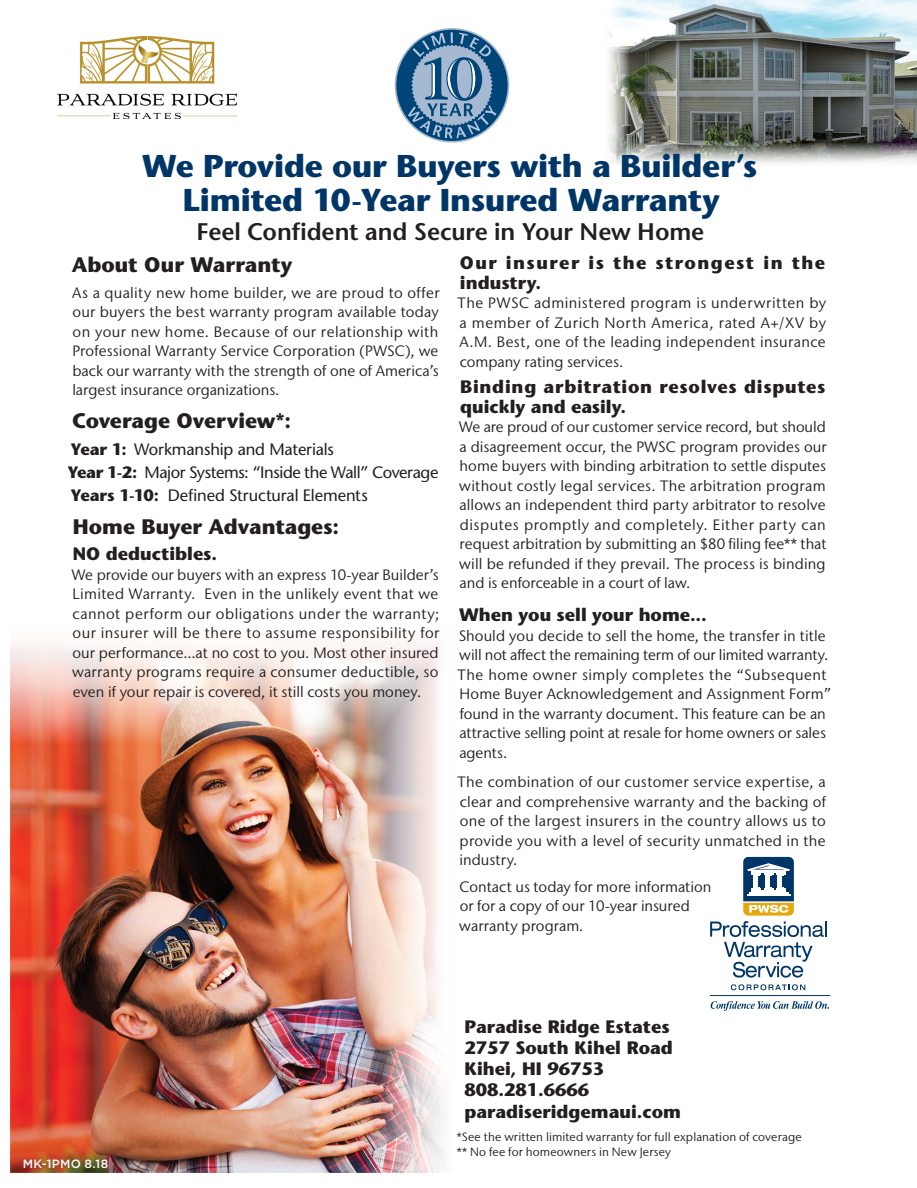
<style>
.page{position:relative;width:917px;height:1188px;background:#fff}
.page>*{position:absolute;margin:0;border:0;box-sizing:border-box;transform-origin:0 0}
.t1{font:700 31.5px/34.5px "Stone Sans";letter-spacing:-.005em;color:#003667;text-align:center}
.t2{font:600 24px "Stone Sans";letter-spacing:-.005em;color:#231f20}
.t3{font:700 21px "Stone Sans";color:#231f20}
.t4{font:700 18px/21px "Stone Sans";color:#231f20}
.t5{font:700 18px/19.5px "Stone Sans";letter-spacing:.035em;color:#231f20}
.t6{font:700 18px/19.5px "Stone Sans";letter-spacing:.075em;color:#231f20}
.t7{font:16.5px/23px "Stone Sans";letter-spacing:-.015em;color:#231f20}
.t8{font:15px/19.5px "Stone Sans IIITC Std";letter-spacing:.005em;color:#231f20;text-align:justify}
.t9{font:12px/15px "Stone Sans IIITC Std";letter-spacing:.01em;color:#231f20}
.t10{font:500 12px "Gotham";letter-spacing:.025em;color:#fff}
.s1{font-weight:700}
</style>
<div class="page">
<img style="left:608px;top:0;width:308px;height:164px">
<img style="left:11px;top:644px;width:433px;height:528px">
<svg style="left:394px;top:28px;width:115px;height:115px"></svg>
<div style="left:396px;top:30px;width:111px;height:111px;background:#004577;border-radius:50%"></div>
<svg style="left:408px;top:32px;width:88px;height:106px"></svg>
<svg style="left:710px;top:921px;width:116px;height:56px"></svg>
<svg style="left:730px;top:984px;width:75px;height:6px"></svg>
<svg style="left:743px;top:856px;width:50px;height:59px"></svg>
<svg style="left:710px;top:1001px;width:118px;height:9px"></svg>
<hr style="left:709px;top:995px;width:121px;height:1px;background:#003667">
<img style="left:58px;top:37px;width:178px;height:81px">
<h1 class="t1" style="left:142px;top:148px;width:616px">We Provide our Buyers with a Builder’s<br>Limited 10-Year Insured Warranty</h1>
<h2 class="t2" style="left:196px;top:217px;width:509px">Feel Confident and Secure in Your New Home</h2>
<h3 class="t3" style="left:72px;top:251px;width:222px">About Our Warranty</h3>
<p class="t8" style="left:72px;top:283px;width:369px">As a quality new home builder, we are proud to offer our buyers the best warranty program available today on your new home. Because of our relationship with Professional Warranty Service Corporation (PWSC), we back our warranty with the strength of one of America’s largest insurance organizations.</p>
<h3 class="t3" style="left:72px;top:408px;width:220px">Coverage Overview*:</h3>
<p class="t7" style="left:67px;top:437px;width:372px"><span class="s1">Year 1:</span> Workmanship and Materials<br><span class="s1">Year 1-2:</span> Major Systems: “Inside the Wall” Coverage<br><span class="s1">Years 1-10:</span> Defined Structural Elements</p>
<h3 class="t3" style="left:73px;top:513px;width:268px">Home Buyer Advantages:</h3>
<p class="t4" style="left:73px;top:543px;width:146px">NO deductibles.</p>
<p class="t8" style="left:72px;top:564px;width:369px">We provide our buyers with an express 10-year Builder’s Limited Warranty. Even in the unlikely event that we cannot perform our obligations under the warranty; our insurer will be there to assume responsibility for our performance...at no cost to you. Most other insured warranty programs require a consumer deductible, so even if your repair is covered, it still costs you money.</p>
<p class="t6" style="left:459px;top:253px;width:367px">Our insurer is the strongest in the industry.</p>
<p class="t8" style="left:457px;top:293px;width:370px">The PWSC administered program is underwritten by a member of Zurich North America, rated A+/XV by A.M. Best, one of the leading independent insurance company rating services.</p>
<p class="t5" style="left:460px;top:377px;width:367px">Binding arbitration resolves disputes quickly and easily.</p>
<p class="t8" style="left:459px;top:417px;width:369px">We are proud of our customer service record, but should a disagreement occur, the PWSC program provides our home buyers with binding arbitration to settle disputes without costly legal services. The arbitration program allows an independent third party arbitrator to resolve disputes promptly and completely. Either party can request arbitration by submitting an $80 filing fee** that will be refunded if they prevail. The process is binding and is enforceable in a court of law.</p>
<p class="t4" style="left:459px;top:604px;width:249px">When you sell your home...</p>
<p class="t8" style="left:457px;top:625px;width:375px;text-align:left">Should you decide to sell the home, the transfer in title will not affect the remaining term of our limited warranty.<br>The home owner simply completes the “Subsequent Home Buyer Acknowledgement and Assignment Form” found in the warranty document. This feature can be an attractive selling point at resale for home owners or sales agents.</p>
<p class="t8" style="left:457px;top:772px;width:370px">The combination of our customer service expertise, a clear and comprehensive warranty and the backing of one of the largest insurers in the country allows us to provide you with a level of security unmatched in the industry.</p>
<p class="t8" style="left:459px;top:876px;width:253px;text-align:left">Contact us today for more information or for a copy of our 10-year insured warranty program.</p>
<p class="t10" style="left:23px;top:1156px;width:87px">MK-1PMO 8.18</p>
<p class="t4" style="left:464px;top:1016px;width:218px">Paradise Ridge Estates<br>2757 South Kihel Road<br>Kihei, HI 96753<br>808.281.6666 paradiseridgemaui.com</p>
<p class="t9" style="left:456px;top:1129px;width:346px">*See the written limited warranty for full explanation of coverage ** No fee for homeowners in New Jersey</p>
</div>
